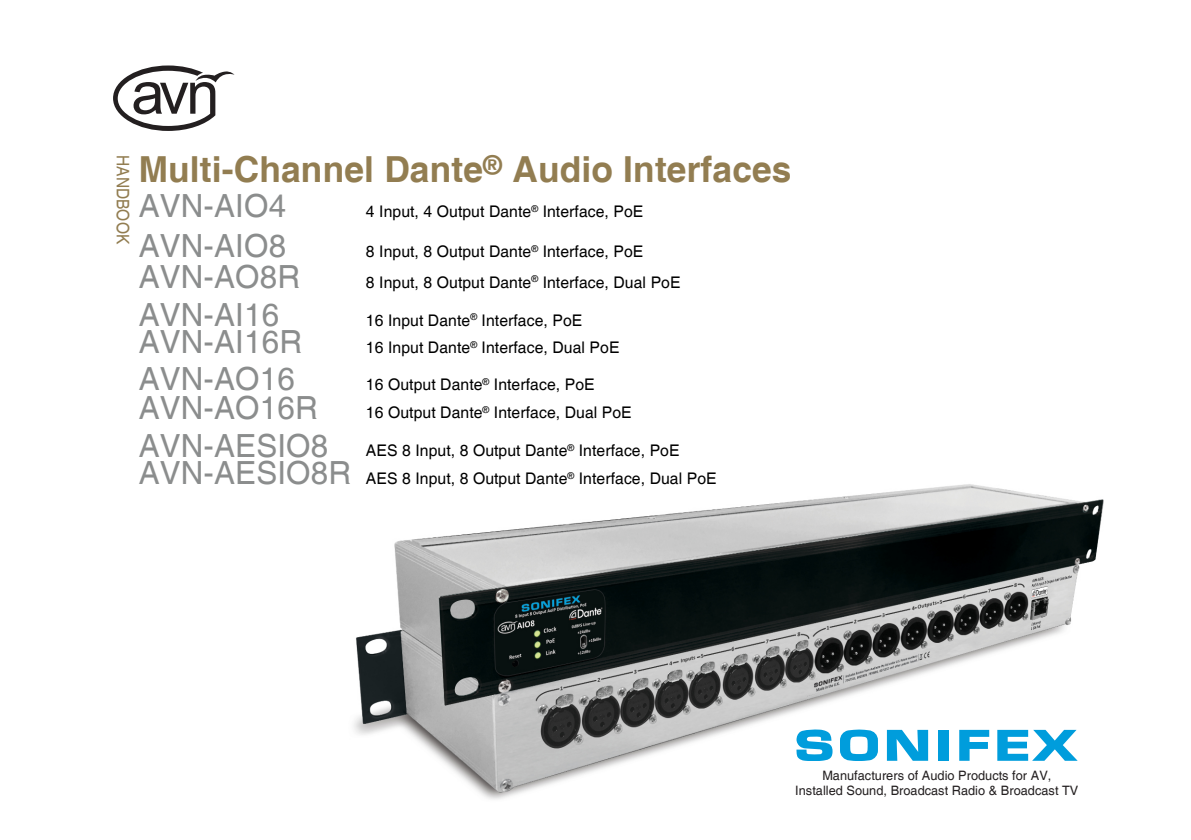
<style>
.page{position:relative;width:1191px;height:840px;background:#fff}
.page>*{position:absolute;margin:0;border:0;box-sizing:border-box;transform-origin:0 0}
.t1{font:700 35.8px "Helvetica";letter-spacing:.005em;color:#927d51}
.t2{font:31.8px "Helvetica";letter-spacing:.005em;color:#8b8d8d}
.t3{font:17.4px "Helvetica";letter-spacing:.005em;color:#927d51;scale:.9 1}
.t4{font:16px "Helvetica";letter-spacing:.005em;color:#000}
.t5{font:13px/15px "Helvetica";color:#231f20;text-align:center}
</style>
<div class="page">
<img style="left:353px;top:484px;width:751px;height:316px">
<svg style="left:796px;top:729px;width:36px;height:31px"></svg>
<svg style="left:887px;top:729px;width:41px;height:31px"></svg>
<div style="left:938px;top:729px;width:11px;height:31px;background:#009ddc"></div>
<svg style="left:959px;top:729px;width:30px;height:31px"></svg>
<svg style="left:840px;top:729px;width:38px;height:31px"></svg>
<svg style="left:997px;top:729px;width:80px;height:31px"></svg>
<svg style="left:113px;top:65px;width:121px;height:66px"></svg>
<p class="t3" style="left:130px;top:155px;width:101px;rotate:90deg">HANDBOOK</p>
<h1 class="t1" style="left:139px;top:156px;width:654px">Multi-Channel Dante<sup>®</sup> Audio Interfaces</h1>
<p class="t4" style="left:366px;top:205px;width:279px">4 Input, 4 Output Dante<sup>®</sup> Interface, PoE</p>
<h2 class="t2" style="left:139px;top:194px;width:149px">AVN-AIO4</h2>
<h2 class="t2" style="left:139px;top:234px;width:149px">AVN-AIO8</h2>
<h2 class="t2" style="left:139px;top:264px;width:163px">AVN-AO8R</h2>
<h2 class="t2" style="left:139px;top:302px;width:142px">AVN-AI16</h2>
<h2 class="t2" style="left:139px;top:330px;width:165px">AVN-AI16R</h2>
<h2 class="t2" style="left:139px;top:367px;width:158px">AVN-AO16</h2>
<h2 class="t2" style="left:139px;top:395px;width:180px">AVN-AO16R</h2>
<h2 class="t2" style="left:139px;top:433px;width:191px">AVN-AESIO8</h2>
<h2 class="t2" style="left:139px;top:460px;width:214px">AVN-AESIO8R</h2>
<p class="t4" style="left:366px;top:246px;width:279px">8 Input, 8 Output Dante<sup>®</sup> Interface, PoE</p>
<p class="t4" style="left:366px;top:276px;width:316px">8 Input, 8 Output Dante<sup>®</sup> Interface, Dual PoE</p>
<p class="t4" style="left:366px;top:314px;width:218px">16 Input Dante<sup>®</sup> Interface, PoE</p>
<p class="t4" style="left:366px;top:341px;width:255px">16 Input Dante<sup>®</sup> Interface, Dual PoE</p>
<p class="t4" style="left:366px;top:378px;width:230px">16 Output Dante<sup>®</sup> Interface, PoE</p>
<p class="t4" style="left:366px;top:406px;width:267px">16 Output Dante<sup>®</sup> Interface, Dual PoE</p>
<p class="t4" style="left:366px;top:444px;width:315px">AES 8 Input, 8 Output Dante<sup>®</sup> Interface, PoE</p>
<p class="t4" style="left:366px;top:472px;width:352px">AES 8 Input, 8 Output Dante<sup>®</sup> Interface, Dual PoE</p>
<p class="t5" style="left:795px;top:768px;width:285px">Manufacturers of Audio Products for AV,<br>Installed Sound, Broadcast Radio &amp; Broadcast TV</p>
</div>
